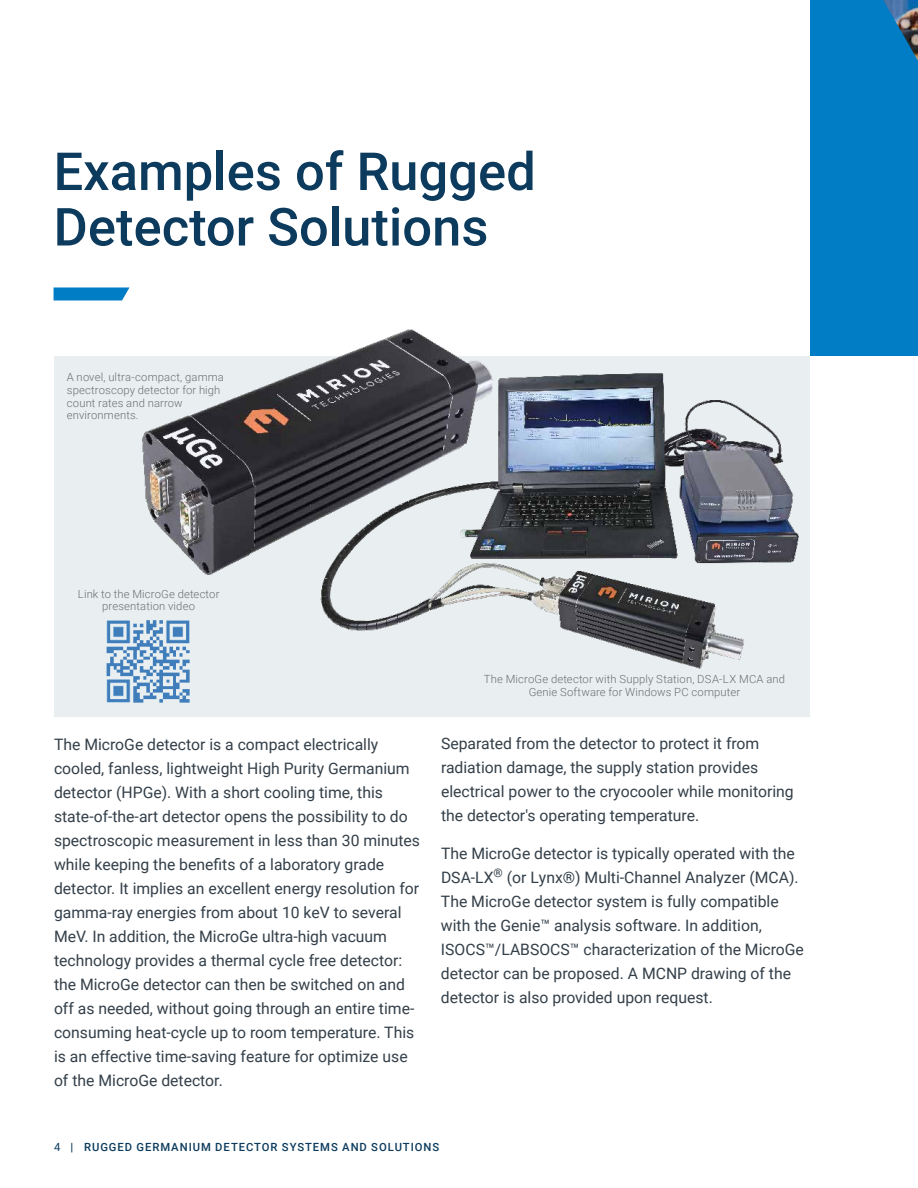
<style>
.page{position:relative;width:918px;height:1188px;background:#fff}
.page>*{position:absolute;margin:0;border:0;box-sizing:border-box;transform-origin:0 0}
.t1{font:500 52.5px/55.5px "Roboto";color:#0c3b5d}
.t2{font:15.75px/24px "Roboto";color:#333f49}
.t3{font:300 11.25px/12.8px "Roboto";letter-spacing:.015em;color:#6d6e71;text-align:center}
.t4{font:500 11.25px "Roboto";letter-spacing:.085em;color:#0c3b5d}
.s1{font-weight:400}
</style>
<div class="page">
<div style="left:810px;top:0;width:108px;height:356px;background:#007dc5"></div>
<img style="left:883px;top:0;width:35px;height:61px">
<svg style="left:54px;top:287px;width:75px;height:14px"></svg>
<div style="left:54px;top:356px;width:756px;height:360px;background:#e9eff1"></div>
<img style="left:143px;top:330px;width:345px;height:244px">
<img style="left:318px;top:369px;width:481px;height:300px">
<img style="left:106px;top:620px;width:84px;height:83px">
<h1 class="t1" style="left:54px;top:142px;width:484px">Examples of Rugged<br>Detector Solutions</h1>
<p class="t3" style="left:67px;top:370px;width:159px;text-align:left">A novel, ultra-compact, gamma spectroscopy detector for high count rates and narrow environments.</p>
<p class="t3" style="left:78px;top:587px;width:143px">Link to the MicroGe detector presentation video</p>
<p class="t2" style="left:54px;top:732px;width:368px">The MicroGe detector is a compact electrically cooled, fanless, lightweight High Purity Germanium detector (HPGe). With a short cooling time, this state-of-the-art detector opens the possibility to do spectroscopic measurement in less than 30 minutes while keeping the benefits of a laboratory grade detector. It implies an excellent energy resolution for gamma-ray energies from about 10 keV to several MeV. In addition, the MicroGe ultra-high vacuum technology provides a thermal cycle free detector: the MicroGe detector can then be switched on and off as needed, without going through an entire time&shy;consuming heat-cycle up to room temperature. This is an effective time-saving feature for optimize use of the MicroGe detector.</p>
<p class="t3" style="left:484px;top:672px;width:303px">The MicroGe detector with Supply Station, DSA-LX MCA and<br>Genie Software for Windows PC computer</p>
<p class="t2" style="left:441px;top:731px;width:354px">Separated from the detector to protect it from radiation damage, the supply station provides electrical power to the cryocooler while monitoring the detector's operating temperature.</p>
<p class="t2" style="left:441px;top:841px;width:364px">The MicroGe detector is typically operated with the DSA-LX<sup>®</sup> (or Lynx®) Multi-Channel Analyzer (MCA).<br>The MicroGe detector system is fully compatible with the Genie™ analysis software. In addition, ISOCS™/LABSOCS™ characterization of the MicroGe detector can be proposed. A MCNP drawing of the detector is also provided upon request.</p>
<p class="t4" style="left:54px;top:1139px;width:387px"><span class="s1">4</span> | RUGGED GERMANIUM DETECTOR SYSTEMS AND SOLUTIONS</p>
</div>
